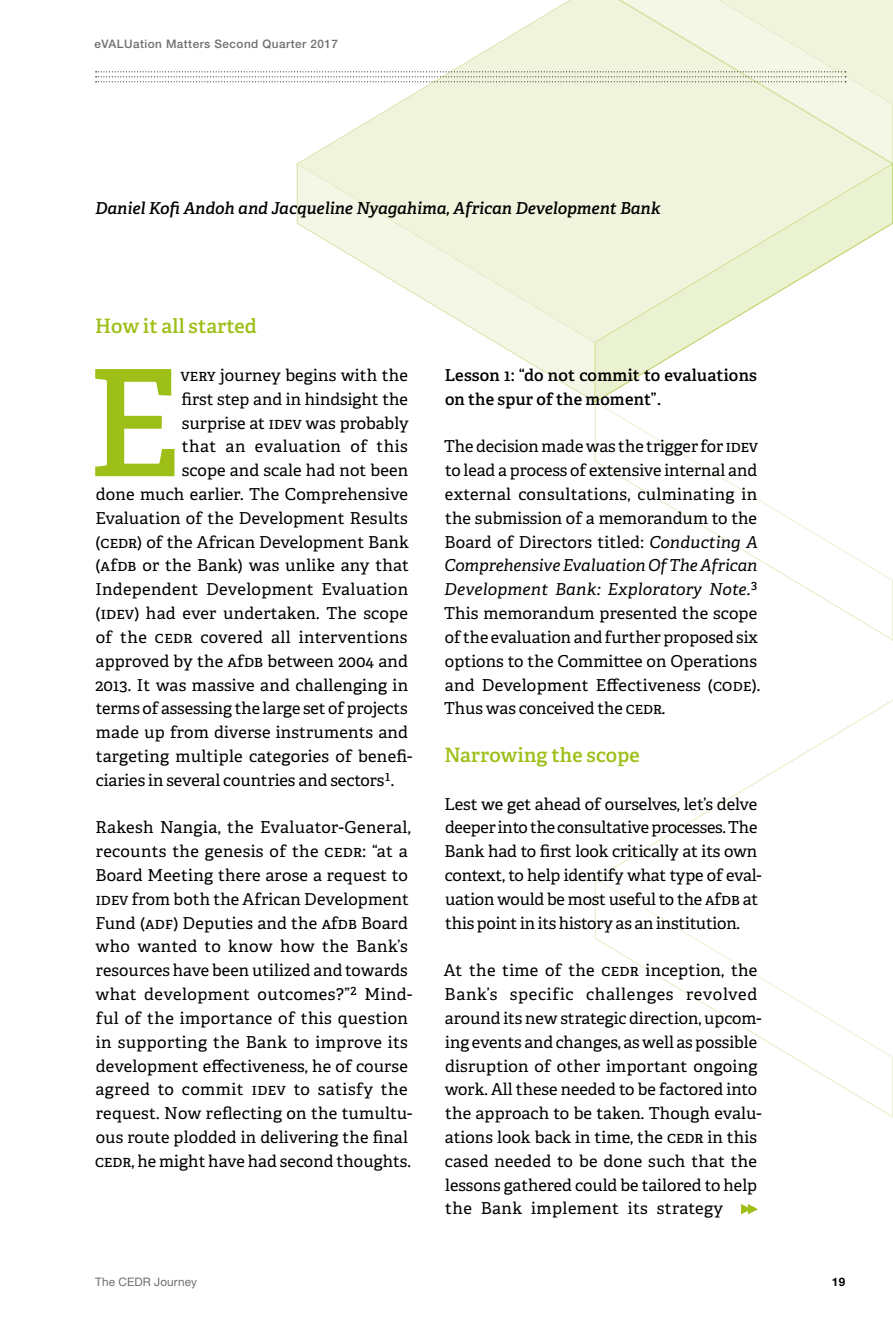
<style>
.page{position:relative;width:893px;height:1340px;background:#fff}
.page>*{position:absolute;margin:0;border:0;box-sizing:border-box;transform-origin:0 0}
.t1{font:600 147.88px "Adelle";color:#9dbf17}
.t2{font:600 19.78px "Adelle";letter-spacing:.01em;color:#9dbf17}
.t3{font:16.45px/23.8px "Adelle";letter-spacing:.005em;color:#000}
.t4{font:italic 600 16.45px "Adelle";color:#000}
.t5{font:600 16.45px/23.8px "Adelle";letter-spacing:.01em;color:#000}
.t6{font:16.45px "Adelle";letter-spacing:.025em;color:#000}
.t7{font:500 11.72px "Helvetica Neue LT Std";letter-spacing:.04em;color:#706f6f}
.t8{font:11.72px "Helvetica Neue LT Std";letter-spacing:.01em;color:#706f6f}
.t9{font:700 11.72px "Helvetica Neue LT Std";color:#000}
.s1{font-style:italic}
</style>
<div class="page">
<svg style="left:594px;top:403px;width:299px;height:238px"></svg>
<svg style="left:598px;top:700px;width:295px;height:177px"></svg>
<svg style="left:594px;top:877px;width:299px;height:241px"></svg>
<svg style="left:297px;top:0;width:596px;height:162px"></svg>
<svg style="left:596px;top:162px;width:297px;height:241px"></svg>
<svg style="left:296px;top:162px;width:300px;height:241px"></svg>
<svg style="left:96px;top:71px;width:750px;height:11px"></svg>
<svg style="left:741px;top:1204px;width:17px;height:10px"></svg>
<p class="t7" style="left:95px;top:36px;width:245px">eVALUation Matters Second Quarter 2017</p>
<p class="t4" style="left:95px;top:198px;width:567px">Daniel Kofi Andoh and Jacqueline Nyagahima, African Development Bank</p>
<p class="t2" style="left:95px;top:314px;width:163px">How it all started</p>
<h1 class="t1" style="left:87px;top:331px;width:95px">E</h1>
<p class="t3" style="left:181px;top:363px;width:229px">very journey begins with the</p>
<p class="t3" style="left:182px;top:387px;width:228px">first step and in hindsight the</p>
<p class="t3" style="left:182px;top:411px;width:227px">surprise at IDEV was probably</p>
<p class="t6" style="left:182px;top:436px;width:227px">that an evaluation of this</p>
<p class="t3" style="left:182px;top:459px;width:228px">scope and scale had not been</p>
<p class="t3" style="left:96px;top:482px;width:314px">done much earlier. The Comprehensive</p>
<p class="t3" style="left:95px;top:506px;width:314px">Evaluation of the Development Results</p>
<p class="t3" style="left:95px;top:530px;width:315px">(CEDR) of the African Development Bank</p>
<p class="t3" style="left:95px;top:554px;width:315px">(AfDB or the Bank) was unlike any that</p>
<p class="t3" style="left:95px;top:578px;width:314px">Independent Development Evaluation</p>
<p class="t3" style="left:95px;top:601px;width:314px">(IDEV) had ever undertaken. The scope</p>
<p class="t3" style="left:96px;top:625px;width:313px">of the CEDR covered all interventions</p>
<p class="t3" style="left:96px;top:649px;width:314px">approved by the AfDB between 2004 and</p>
<p class="t3" style="left:96px;top:673px;width:314px">2013. It was massive and challenging in</p>
<p class="t3" style="left:96px;top:697px;width:313px">terms of assessing the large set of projects</p>
<p class="t3" style="left:96px;top:720px;width:313px">made up from diverse instruments and</p>
<p class="t3" style="left:96px;top:744px;width:318px">targeting multiple categories of benefi-</p>
<p class="t3" style="left:96px;top:768px;width:300px">ciaries in several countries and sectors<sup>1</sup>.</p>
<p class="t3" style="left:95px;top:816px;width:319px">Rakesh Nangia, the Evaluator-General, recounts the genesis of the CEDR: “at a Board Meeting there arose a request to IDEV from both the African Development Fund (ADF) Deputies and the AfDB Board who wanted to know how the Bank’s resources have been utilized and towards what development outcomes?”<sup>2</sup> Mind&shy;ful of the importance of this question in supporting the Bank to improve its development effectiveness, he of course agreed to commit IDEV to satisfy the request. Now reflecting on the tumultu&shy;ous route plodded in delivering the final CEDR, he might have had second thoughts.</p>
<p class="t5" style="left:445px;top:363px;width:314px">Lesson 1: “do not commit to evaluations on the spur of the moment”.</p>
<p class="t3" style="left:444px;top:435px;width:318px">The decision made was the trigger for IDEV to lead a process of extensive internal and external consultations, culminating in the submission of a memorandum to the Board of Directors titled: <span class="s1">Conducting A Comprehensive Evaluation Of The African Development Bank: Exploratory Note.</span><sup>3<br></sup>This memorandum presented the scope of the evaluation and further proposed six options to the Committee on Operations and Development Effectiveness (CODE).<br>Thus was conceived the CEDR.</p>
<p class="t2" style="left:445px;top:742px;width:197px">Narrowing the scope</p>
<p class="t3" style="left:445px;top:792px;width:319px">Lest we get ahead of ourselves, let’s delve deeper into the consultative processes. The Bank had to first look critically at its own context, to help identify what type of eval&shy;uation would be most useful to the AfDB at this point in its history as an institution.</p>
<p class="t3" style="left:444px;top:958px;width:319px">At the time of the CEDR inception, the Bank’s specific challenges revolved around its new strategic direction, upcom&shy;ing events and changes, as well as possible disruption of other important ongoing work. All these needed to be factored into the approach to be taken. Though evalu&shy;ations look back in time, the CEDR in this cased needed to be done such that the lessons gathered could be tailored to help the Bank implement its strategy</p>
<p class="t8" style="left:95px;top:1274px;width:103px">The CEDR Journey</p>
<p class="t9" style="left:832px;top:1274px;width:15px">19</p>
</div>
